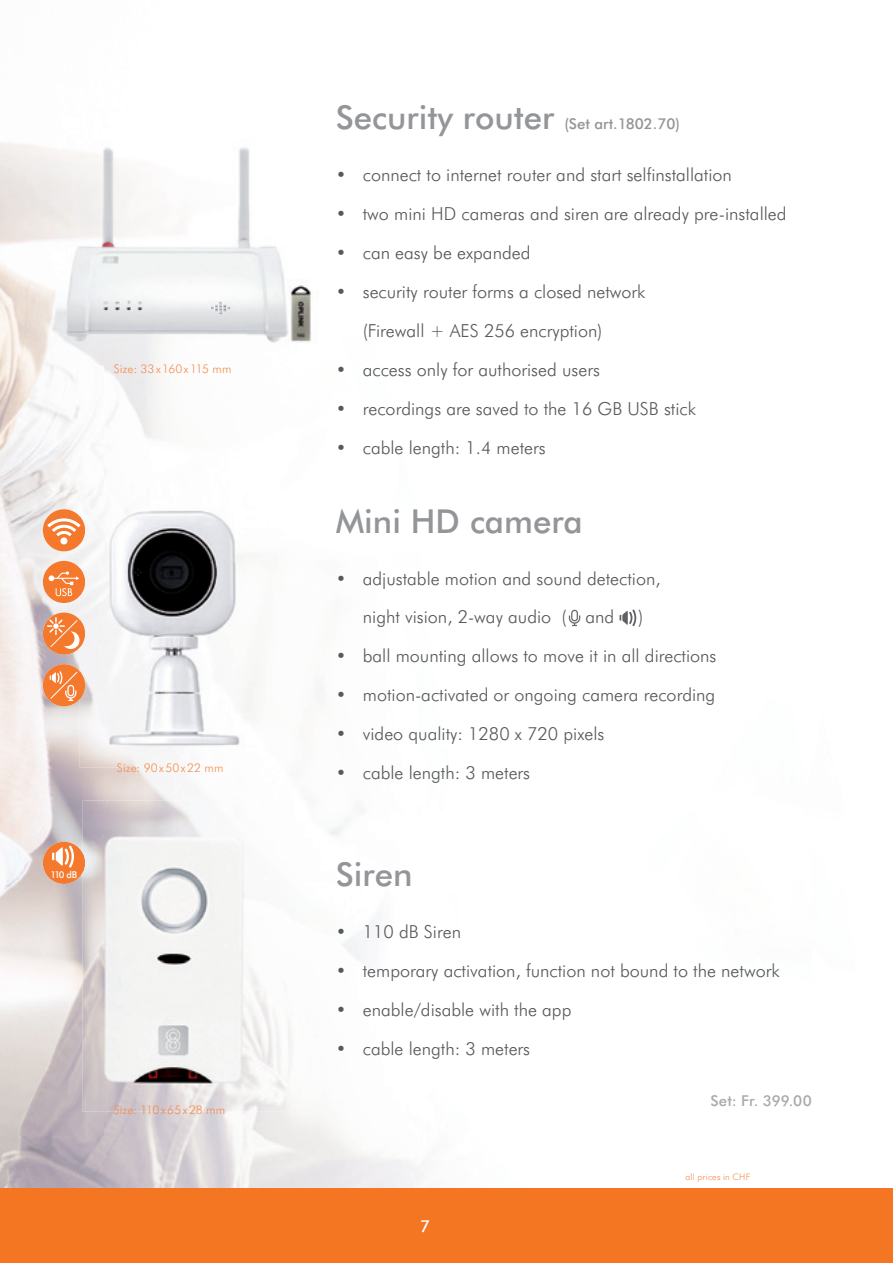
<style>
.page{position:relative;width:893px;height:1263px;background:#fff}
.page>*{position:absolute;margin:0;border:0;box-sizing:border-box;transform-origin:0 0}
.t1{font:500 33px "Futura BT";color:#939598}
.t2{font:300 18px/39px "Futura BT";color:#57585a}
.t3{font:500 16.5px "Futura BT";color:#fff}
.t4{font:500 15px "Futura BT";color:#939598}
.t5{font:500 15px "Futura BT";letter-spacing:.005em;color:#a8a9ad}
.t6{font:300 12px "Futura BT";letter-spacing:.015em;color:#f68d4e}
.t7{font:500 9.45px "Futura BT";color:#fff}
.t8{font:300 9px "Futura BT";letter-spacing:.025em;color:#f68d4e}
.s1{font-size:33px}
</style>
<div class="page">
<img style="left:0;top:155px;width:104px;height:1033px">
<img style="left:104px;top:1112px;width:159px;height:76px">
<div style="left:43px;top:509px;width:42px;height:42px;background:#f4792d;border-radius:50%"></div>
<div style="left:43px;top:561px;width:42px;height:42px;background:#f4792d;border-radius:50%"></div>
<svg style="left:49px;top:571px;width:30px;height:25px"></svg>
<div style="left:43px;top:613px;width:42px;height:42px;background:#f4792d;border-radius:50%"></div>
<svg style="left:48px;top:618px;width:32px;height:32px"></svg>
<div style="left:43px;top:664px;width:42px;height:42px;background:#f4792d;border-radius:50%"></div>
<svg style="left:50px;top:671px;width:28px;height:30px"></svg>
<div style="left:43px;top:842px;width:42px;height:42px;background:#f4792d;border-radius:50%"></div>
<svg style="left:52px;top:845px;width:22px;height:23px"></svg>
<div style="left:0;top:1188px;width:893px;height:75px;background:#f47522"></div>
<img style="left:83px;top:801px;width:205px;height:311px">
<svg style="left:83px;top:853px;width:2px;height:19px"></svg>
<svg style="left:569px;top:610px;width:11px;height:16px"></svg>
<svg style="left:619px;top:610px;width:17px;height:16px"></svg>
<img style="left:80px;top:496px;width:187px;height:272px">
<img style="left:80px;top:516px;width:5px;height:28px">
<svg style="left:47px;top:518px;width:34px;height:27px"></svg>
<img style="left:80px;top:568px;width:5px;height:28px">
<img style="left:80px;top:620px;width:5px;height:28px">
<img style="left:80px;top:671px;width:5px;height:28px">
<img style="left:62px;top:139px;width:249px;height:225px">
<p class="t6" style="left:114px;top:364px;width:119px">Size: 33 x 160 x 115 mm</p>
<p class="t7" style="left:51px;top:871px;width:28px">110 dB</p>
<p class="t6" style="left:117px;top:763px;width:108px">Size: 90 x 50 x 22 mm</p>
<p class="t6" style="left:114px;top:1105px;width:113px">Size: 110 x 65 x 28 mm</p>
<p class="t4" style="left:336px;top:118px;width:346px"><span class="s1">Security router</span> (Set art.1802.70)</p>
<p class="t2" style="left:336px;top:157px;width:398px">• connect to internet router and start selfinstallation</p>
<p class="t2" style="left:336px;top:196px;width:452px">• two mini HD cameras and siren are already pre-installed</p>
<p class="t2" style="left:336px;top:235px;width:196px">• can easy be expanded</p>
<p class="t2" style="left:363px;top:274px;width:284px;text-indent:-27px">• security router forms a closed network (Firewall + AES 256 encryption)</p>
<p class="t2" style="left:336px;top:352px;width:266px">• access only for authorised users</p>
<p class="t2" style="left:336px;top:391px;width:362px">• recordings are saved to the 16 GB USB stick</p>
<p class="t2" style="left:336px;top:430px;width:211px">• cable length: 1.4 meters</p>
<h1 class="t1" style="left:336px;top:508px;width:248px">Mini HD camera</h1>
<p class="t2" style="left:363px;top:560px;width:299px;text-indent:-27px">• adjustable motion and sound detection, night vision, 2-way audio ( and</p>
<p class="t2" style="left:638px;top:599px;width:6px">)</p>
<p class="t2" style="left:336px;top:638px;width:382px">• ball mounting allows to move it in all directions</p>
<p class="t2" style="left:336px;top:677px;width:381px">• motion-activated or ongoing camera recording</p>
<p class="t2" style="left:336px;top:716px;width:270px">• video quality: 1280 x 720 pixels</p>
<p class="t2" style="left:336px;top:755px;width:196px">• cable length: 3 meters</p>
<h1 class="t1" style="left:336px;top:861px;width:78px">Siren</h1>
<p class="t2" style="left:336px;top:914px;width:127px">• 110 dB Siren</p>
<p class="t2" style="left:336px;top:953px;width:445px">• temporary activation, function not bound to the network</p>
<p class="t2" style="left:336px;top:992px;width:237px">• enable/disable with the app</p>
<p class="t2" style="left:336px;top:1031px;width:196px">• cable length: 3 meters</p>
<p class="t5" style="left:710px;top:1095px;width:103px">Set: Fr. 399.00</p>
<p class="t3" style="left:420px;top:1219px;width:11px">7</p>
<p class="t8" style="left:686px;top:1173px;width:66px">all prices in CHF</p>
</div>
